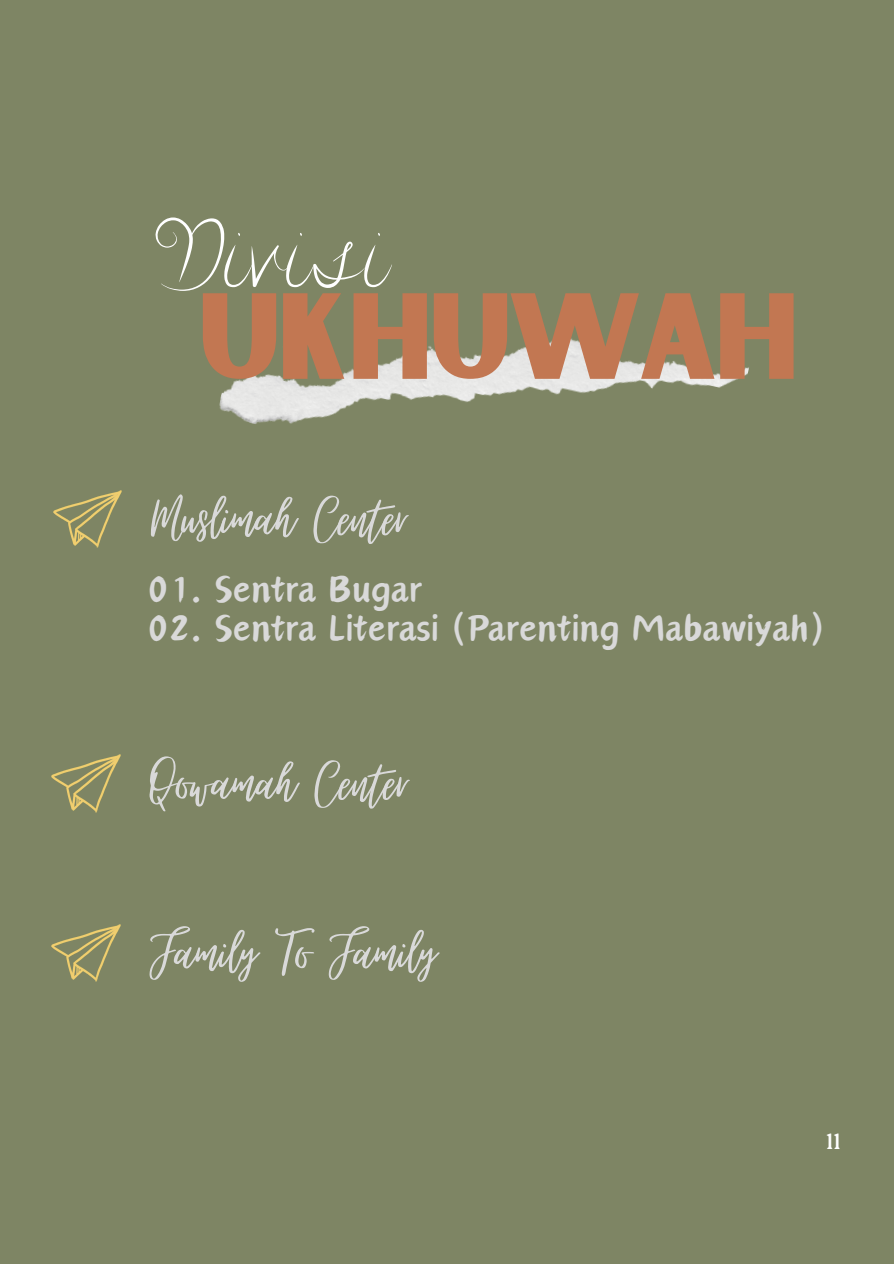
<style>
.page{position:relative;width:894px;height:1264px;background:#fff}
.page>*{position:absolute;margin:0;border:0;box-sizing:border-box;transform-origin:0 0}
.t1{font:116.7px "Sunborn Sans One";letter-spacing:-.02em;color:#c27752}
.t2{font:113.25px "Alamanda";color:#fff}
.t3{font:75px "Virtual";color:#d9d9d9}
.t4{font:46.5px "Canva Oriental Brush";color:#d9d9d9}
.t5{font:21.9px "Roca Two";color:#fff}
</style>
<div class="page">
<div style="left:0;top:0;width:893px;height:1263px;background:#7e8564"></div>
<img style="left:53px;top:490px;width:69px;height:57px">
<img style="left:52px;top:754px;width:68px;height:58px">
<img style="left:52px;top:924px;width:68px;height:57px">
<img style="left:219px;top:338px;width:530px;height:86px">
<h1 class="t2" style="left:156px;top:180px;width:237px">Divisi</h1>
<p class="t1" style="left:199px;top:262px;width:601px">UKHUWAH</p>
<h3 class="t3" style="left:152px;top:477px;width:258px">Muslimah Center</h3>
<h3 class="t4" style="left:147px;top:569px;width:276px">01. Sentra Bugar</h3>
<p class="t4" style="left:147px;top:609px;width:679px">02. Sentra Literasi (Parenting Mabawiyah)</p>
<p class="t3" style="left:151px;top:742px;width:260px">Qowamah Center</p>
<p class="t3" style="left:151px;top:911px;width:287px">Family To Family</p>
<p class="t5" style="left:825px;top:1128px;width:16px">11</p>
</div>
